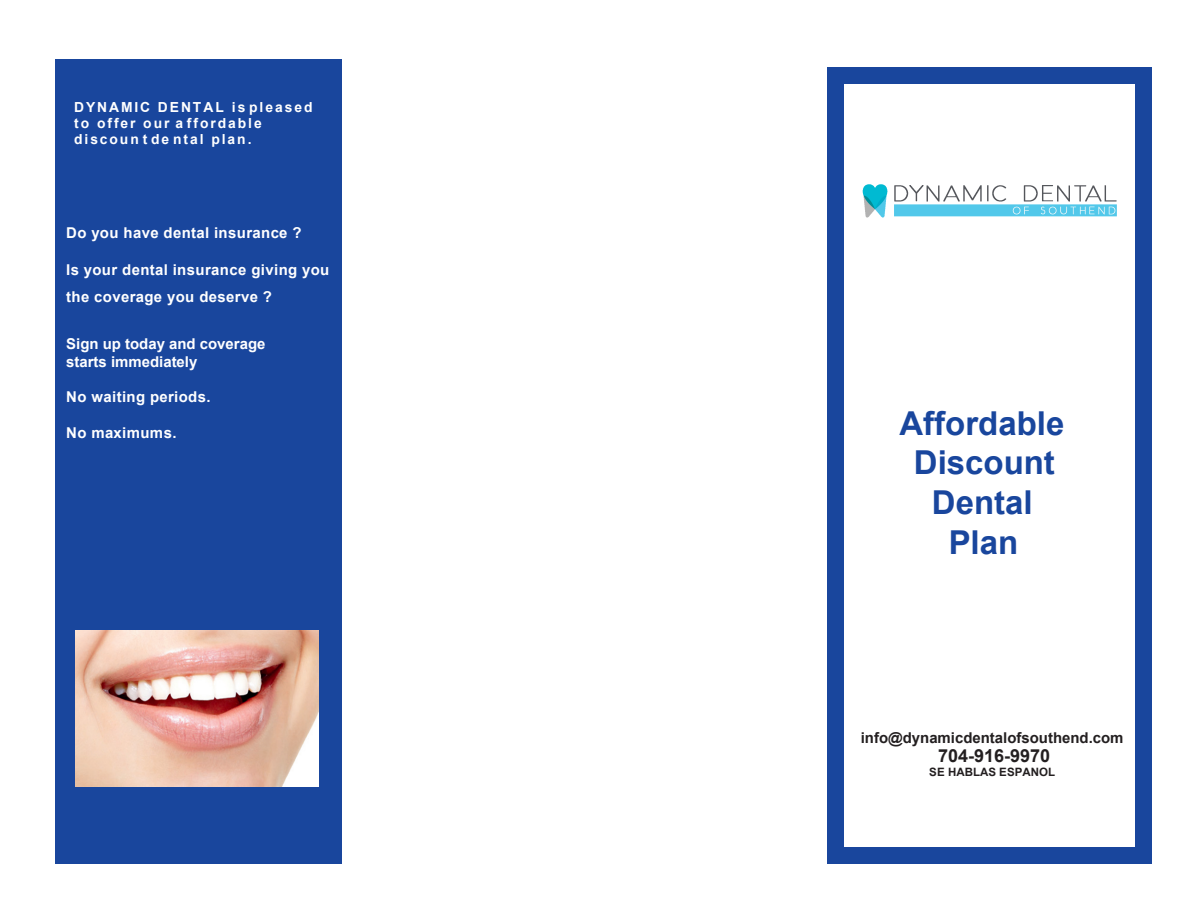
<style>
.page{position:relative;width:1188px;height:918px;background:#fff}
.page>*{position:absolute;margin:0;border:0;box-sizing:border-box;transform-origin:0 0}
.t1{font:700 33px/39.6px "Arial";color:#19469d;text-align:center}
.t2{font:700 18px "Arial";color:#231f20}
.t3{font:700 15px/27.8px "Arial";letter-spacing:.02em;color:#fff}
.t4{font:700 15px/18px "Arial";color:#fff}
.t5{font:700 15px "Arial";color:#231f20}
.t6{font:700 13.8px/15.9px "Arial";letter-spacing:.14em;color:#fff}
.t7{font:700 11.55px "Arial";color:#231f20}
</style>
<div class="page">
<div style="left:986px;top:847px;width:165px;height:17px;background:#19469d"></div>
<div style="left:827px;top:847px;width:162px;height:17px;background:#19469d"></div>
<div style="left:986px;top:67px;width:165px;height:17px;background:#19469d"></div>
<div style="left:827px;top:67px;width:162px;height:17px;background:#19469d"></div>
<div style="left:827px;top:68px;width:17px;height:412px;background:#19469d"></div>
<div style="left:827px;top:466px;width:17px;height:398px;background:#19469d"></div>
<div style="left:1135px;top:68px;width:16px;height:412px;background:#19469d"></div>
<div style="left:1135px;top:466px;width:16px;height:398px;background:#19469d"></div>
<div style="left:56px;top:60px;width:286px;height:804px;background:#19469d"></div>
<img style="left:76px;top:631px;width:242px;height:155px">
<img style="left:862px;top:184px;width:255px;height:34px">
<p class="t6" style="left:74px;top:100px;width:240px">DYNAMIC DENTAL is pleased to offer our a ffordable discoun t de ntal plan.</p>
<p class="t3" style="left:66px;top:220px;width:237px">Do you have dental insurance ?</p>
<p class="t3" style="left:66px;top:256px;width:265px">Is your dental insurance giving you the coverage you deserve ?</p>
<p class="t4" style="left:66px;top:335px;width:201px">Sign up today and coverage starts immediately</p>
<p class="t3" style="left:66px;top:384px;width:146px">No waiting periods.</p>
<p class="t3" style="left:66px;top:420px;width:112px">No maximums.</p>
<h1 class="t1" style="left:900px;top:405px;width:166px">Affordable<br>Discount<br>Dental<br>Plan</h1>
<p class="t5" style="left:861px;top:727px;width:264px">info@dynamicdentalofsouthend.com</p>
<p class="t2" style="left:938px;top:743px;width:114px">704-916-9970</p>
<p class="t7" style="left:929px;top:765px;width:127px">SE HABLAS ESPANOL</p>
</div>
